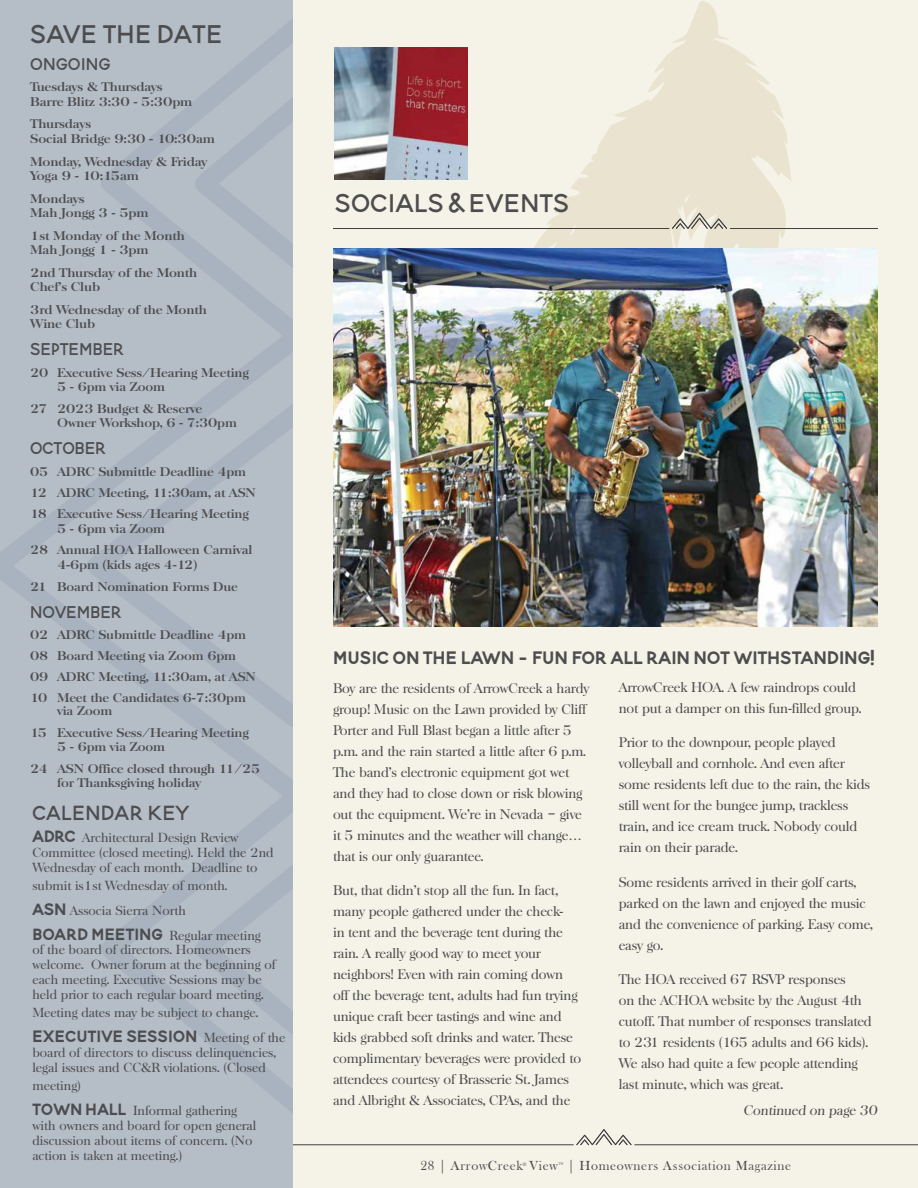
<style>
.page{position:relative;width:918px;height:1188px;background:#f5f3e7}
.page>*{position:absolute;margin:0;border:0;box-sizing:border-box;transform-origin:0 0}
.t1{font:45px "Blooming Elegant Sans";color:#4d4d4f}
.t2{font:36px "Blooming Elegant Sans";color:#4d4d4f}
.t3{font:700 31.5px "Blooming Elegant Sans";color:#4d4d4f}
.t4{font:30px "Blooming Elegant Sans";letter-spacing:-.01em;color:#4d4d4f}
.t5{font:700 28.5px "Blooming Elegant Sans";color:#4d4d4f}
.t6{font:13.5px/21px "Baskerville Serial";letter-spacing:-.01em;color:#4d4d4f}
.t7{font:13.5px "Bask Old Face";letter-spacing:.05em;color:#4d4d4f}
.t8{font:12.75px/15px "Baskerville Serial";color:#4d4d4f}
.t9{font:700 12.15px/21.8px "Baskerville Serial";letter-spacing:-.01em;color:#4d4d4f;scale:1.09 1}
.t10{font:700 12.15px/14.2px "Baskerville Serial";letter-spacing:-.01em;color:#4d4d4f;scale:1.11 1}
.t11{font:5.25px "Bask Old Face";color:#4d4d4f}
</style>
<div class="page">
<svg style="left:576px;top:1129px;width:56px;height:16px"></svg>
<hr style="left:635px;top:1144px;width:283px;height:1px;background:#414042">
<hr style="left:285px;top:1144px;width:288px;height:1px;background:#414042">
<svg style="left:534px;top:1px;width:257px;height:247px;fill:#e9e3d0"></svg>
<img style="left:335px;top:47px;width:132px;height:133px">
<svg style="left:672px;top:213px;width:55px;height:16px"></svg>
<hr style="left:730px;top:228px;width:148px;height:1px;background:#414042">
<hr style="left:333px;top:228px;width:336px;height:1px;background:#414042">
<div style="left:0;top:0;width:293px;height:1188px;background:#b5bdc7"></div>
<svg style="left:0;top:20px;width:292px;height:1092px"></svg>
<svg style="left:84px;top:403px;width:208px;height:328px"></svg>
<svg style="left:193px;top:97px;width:99px;height:171px"></svg>
<svg style="left:193px;top:862px;width:99px;height:176px"></svg>
<img style="left:333px;top:248px;width:545px;height:378px">
<h1 class="t1" style="left:30px;top:1px;width:194px">save the date</h1>
<h3 class="t4" style="left:30px;top:42px;width:82px">ongoing</h3>
<p class="t10" style="left:30px;top:80px;width:148px">Tuesdays &amp; Thursdays<br>Barre Blitz 3:30 - 5:30pm</p>
<p class="t10" style="left:30px;top:117px;width:168px">Thursdays<br>Social Bridge 9:30 - 10:30am</p>
<p class="t10" style="left:30px;top:154px;width:161px">Monday, Wednesday &amp; Friday<br>Yoga 9 - 10:15am</p>
<p class="t10" style="left:30px;top:192px;width:108px">Mondays<br>Mah Jongg 3 - 5pm</p>
<p class="t10" style="left:30px;top:229px;width:141px">1st Monday of the Month<br>Mah Jongg 1 - 3pm</p>
<p class="t10" style="left:30px;top:266px;width:152px">2nd Thursday of the Month<br>Chef's Club</p>
<p class="t10" style="left:30px;top:303px;width:161px">3rd Wednesday of the Month<br>Wine Club</p>
<h3 class="t4" style="left:30px;top:327px;width:96px">september</h3>
<p class="t9" style="left:57px;top:366px;width:177px;line-height:14.2px;text-indent:-27px">20 Executive Sess/Hearing Meeting<br>5 - 6pm via Zoom</p>
<p class="t9" style="left:57px;top:402px;width:166px;line-height:14.2px;text-indent:-27px">27 2023 Budget &amp; Reserve<br>Owner Workshop, 6 - 7:30pm</p>
<h3 class="t4" style="left:30px;top:427px;width:78px">October</h3>
<p class="t9" style="left:30px;top:461px;width:209px">05 ADRC Submittle Deadline 4pm<br>12 ADRC Meeting, 11:30am, at ASN<br>18 Executive Sess/Hearing Meeting</p>
<p class="t9" style="left:30px;top:518px;width:205px;text-indent:27px">5 - 6pm via Zoom<br>28 Annual HOA Halloween Carnival</p>
<p class="t9" style="left:30px;top:554px;width:192px;text-indent:27px">4-6pm (kids ages 4-12)<br>21 Board Nomination Forms Due</p>
<h3 class="t4" style="left:30px;top:590px;width:93px">november</h3>
<p class="t9" style="left:30px;top:624px;width:209px;line-height:21px">02 ADRC Submittle Deadline 4pm<br>08 Board Meeting via Zoom 6pm<br>09 ADRC Meeting, 11:30am, at ASN<br>10 Meet the Candidates 6-7:30pm</p>
<p class="t9" style="left:30px;top:700px;width:202px;text-indent:27px">via Zoom<br>15 Executive Sess/Hearing Meeting</p>
<p class="t9" style="left:30px;top:736px;width:213px;text-indent:27px">5 - 6pm via Zoom<br>24 ASN Office closed through 11/25</p>
<p class="t9" style="left:57px;top:772px;width:134px">for Thanksgiving holiday</p>
<h2 class="t2" style="left:32px;top:786px;width:158px">calendar key</h2>
<h3 class="t5" style="left:32px;top:815px;width:45px">adrC</h3>
<p class="t8" style="left:32px;top:830px;width:243px;text-indent:50px">Architectural Design Review<br>Committee (closed meeting). Held the 2nd<br>Wednesday of each month. Deadline to</p>
<p class="t8" style="left:32px;top:878px;width:197px">submit is1st Wednesday of month.</p>
<h3 class="t5" style="left:32px;top:888px;width:36px">aSN</h3>
<p class="t8" style="left:70px;top:903px;width:118px">Associa Sierra North</p>
<h3 class="t5" style="left:32px;top:913px;width:132px">board meeting</h3>
<p class="t8" style="left:32px;top:928px;width:245px;text-indent:137px">Regular meeting<br>of the board of directors. Homeowners welcome. Owner forum at the beginning of each meeting. Executive Sessions may be held prior to each regular board meeting.</p>
<p class="t8" style="left:32px;top:1006px;width:227px">Meeting dates may be subject to change.</p>
<h3 class="t5" style="left:32px;top:1016px;width:167px">Executive Session</h3>
<p class="t8" style="left:32px;top:1030px;width:254px;text-indent:171px">Meeting of the board of directors to discuss delinquencies, legal issues and CC&amp;R violations. (Closed</p>
<p class="t8" style="left:32px;top:1078px;width:50px">meeting)</p>
<h3 class="t5" style="left:32px;top:1088px;width:96px">town hall</h3>
<p class="t8" style="left:32px;top:1103px;width:226px;text-indent:101px">Informal gathering with owners and board for open general discussion about items of concern. (No action is taken at meeting.)</p>
<h1 class="t1" style="left:335px;top:170px;width:236px">socials &amp; events</h1>
<h3 class="t3" style="left:333px;top:635px;width:543px">music on the lawn - fun for all rain not withstanding!</h3>
<p class="t6" style="left:333px;top:678px;width:258px">Boy are the residents of ArrowCreek a hardy group! Music on the Lawn provided by Cliff Porter and Full Blast began a little after 5 p.m. and the rain started a little after 6 p.m.<br>The band’s electronic equipment got wet and they had to close down or risk blowing out the equipment. We’re in Nevada – give it 5 minutes and the weather will change… that is our only guarantee.</p>
<p class="t6" style="left:333px;top:880px;width:250px">But, that didn’t stop all the fun. In fact, many people gathered under the check-<br>in tent and the beverage tent during the rain. A really good way to meet your neighbors! Even with rain coming down off the beverage tent, adults had fun trying unique craft beer tastings and wine and kids grabbed soft drinks and water. These complimentary beverages were provided to attendees courtesy of Brasserie St. James and Albright &amp; Associates, CPAs, and the</p>
<p class="t6" style="left:619px;top:676px;width:244px">ArrowCreek HOA. A few raindrops could not put a damper on this fun-filled group.</p>
<p class="t6" style="left:619px;top:732px;width:253px">Prior to the downpour, people played volleyball and cornhole. And even after some residents left due to the rain, the kids still went for the bungee jump, trackless train, and ice cream truck. Nobody could rain on their parade.</p>
<p class="t6" style="left:619px;top:872px;width:256px">Some residents arrived in their golf carts, parked on the lawn and enjoyed the music and the convenience of parking. Easy come, easy go.</p>
<p class="t6" style="left:619px;top:969px;width:255px">The HOA received 67 RSVP responses<br>on the ACHOA website by the August 4th cutoff. That number of responses translated to 231 residents (165 adults and 66 kids).<br>We also had quite a few people attending last minute, which was great.</p>
<p class="t6" style="left:744px;top:1100px;width:137px">Continued on page 30</p>
<p class="t7" style="left:420px;top:1158px;width:139px">28 | ArrowCreek View</p>
<p class="t11" style="left:523px;top:1161px;width:6px">®</p>
<p class="t11" style="left:559px;top:1161px;width:6px">™</p>
<p class="t7" style="left:568px;top:1158px;width:225px">| Homeowners Association Magazine</p>
</div>
